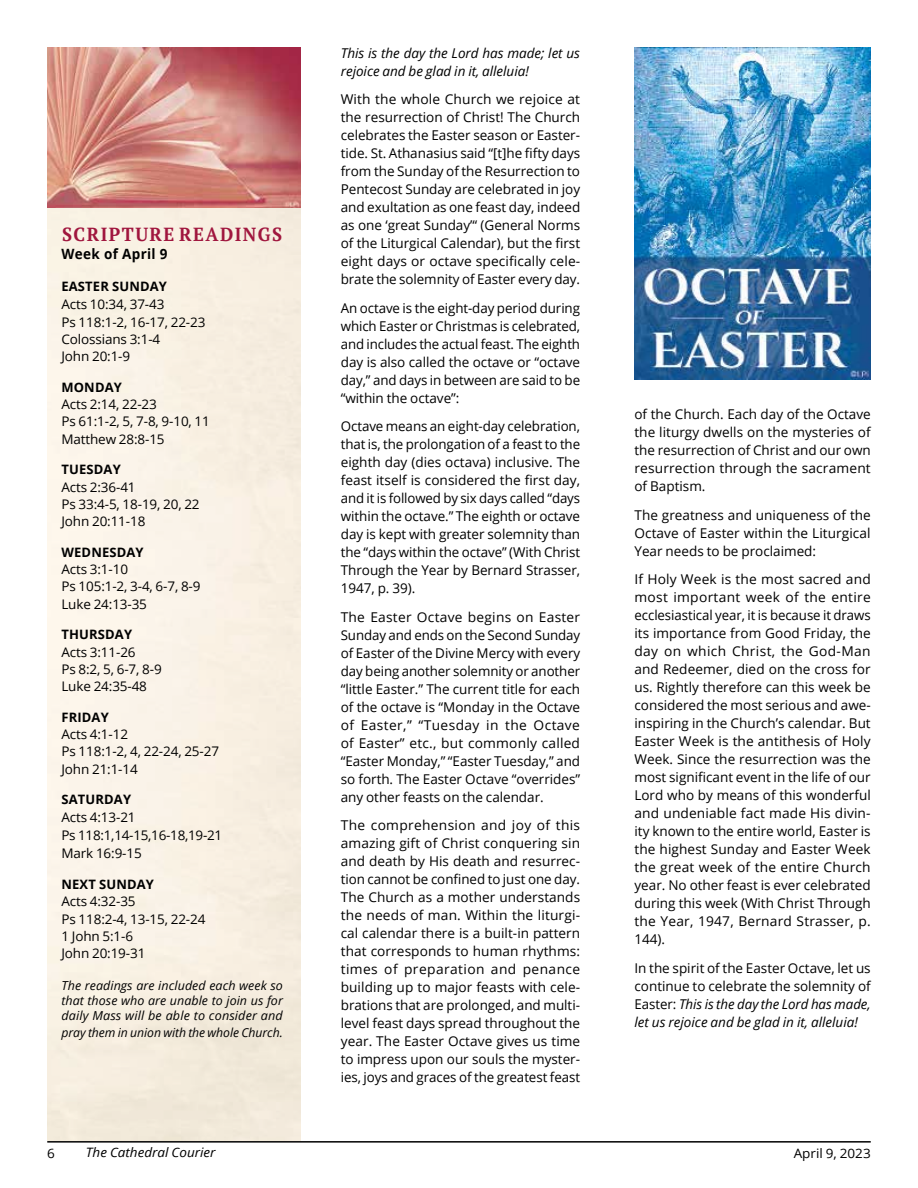
<style>
.page{position:relative;width:918px;height:1188px;background:#fff}
.page>*{position:absolute;margin:0;border:0;box-sizing:border-box;transform-origin:0 0}
.t1{font:700 18.9px "PT Serif";letter-spacing:.08em;color:#a0163e;scale:.95 1}
.t2{font:700 14.1px "Open Sans";letter-spacing:.025em;color:#000;scale:.95 1}
.t3{font:13.5px/18px "Open Sans";color:#000;text-align:justify}
.t4{font:italic 13.5px/18px "Open Sans";letter-spacing:-.005em;color:#000}
.t5{font:13.2px/17.2px "Open Sans";letter-spacing:-.01em;color:#000}
.t6{font:700 12.9px "Open Sans";letter-spacing:.01em;color:#000}
.t7{font:italic 12.9px "Open Sans";color:#000;scale:1.04 1}
.t8{font:12.9px "Open Sans";color:#000;scale:1.04 1}
.t9{font:italic 12.3px/15px "Open Sans";letter-spacing:.005em;color:#000;text-align:justify}
.s1{font-style:italic}
</style>
<div class="page">
<hr style="left:47px;top:1141px;width:824px;height:2px;background:#000">
<img style="left:47px;top:207px;width:253px;height:934px">
<img style="left:47px;top:47px;width:253px;height:160px">
<img style="left:634px;top:47px;width:237px;height:333px">
<h1 class="t1" style="left:62px;top:222px;width:233px">SCRIPTURE READINGS</h1>
<p class="t2" style="left:61px;top:244px;width:113px">Week of April 9</p>
<p class="t6" style="left:61px;top:277px;width:107px">EASTER SUNDAY</p>
<p class="t5" style="left:61px;top:295px;width:146px">Acts 10:34, 37-43<br>Ps 118:1-2, 16-17, 22-23<br>Colossians 3:1-4<br>John 20:1-9</p>
<p class="t6" style="left:61px;top:378px;width:62px">MONDAY</p>
<p class="t5" style="left:61px;top:395px;width:150px">Acts 2:14, 22-23<br>Ps 61:1-2, 5, 7-8, 9-10, 11<br>Matthew 28:8-15</p>
<p class="t6" style="left:61px;top:461px;width:61px">TUESDAY</p>
<p class="t5" style="left:61px;top:478px;width:140px">Acts 2:36-41<br>Ps 33:4-5, 18-19, 20, 22<br>John 20:11-18</p>
<p class="t6" style="left:61px;top:543px;width:84px">WEDNESDAY</p>
<p class="t5" style="left:61px;top:560px;width:141px">Acts 3:1-10<br>Ps 105:1-2, 3-4, 6-7, 8-9<br>Luke 24:13-35</p>
<p class="t6" style="left:61px;top:626px;width:72px">THURSDAY</p>
<p class="t5" style="left:61px;top:643px;width:102px">Acts 3:11-26<br>Ps 8:2, 5, 6-7, 8-9<br>Luke 24:35-48</p>
<p class="t6" style="left:61px;top:708px;width:49px">FRIDAY</p>
<p class="t5" style="left:61px;top:725px;width:159px">Acts 4:1-12<br>Ps 118:1-2, 4, 22-24, 25-27<br>John 21:1-14</p>
<p class="t6" style="left:61px;top:791px;width:71px">SATURDAY</p>
<p class="t5" style="left:61px;top:808px;width:162px;line-height:18px">Acts 4:13-21<br>Ps 118:1,14-15,16-18,19-21<br>Mark 16:9-15</p>
<p class="t6" style="left:61px;top:875px;width:94px">NEXT SUNDAY</p>
<p class="t5" style="left:61px;top:893px;width:146px">Acts 4:32-35<br>Ps 118:2-4, 13-15, 22-24<br>1 John 5:1-6<br>John 20:19-31</p>
<p class="t9" style="left:61px;top:978px;width:223px">The readings are included each week so that those who are unable to join us for daily Mass will be able to consider and</p>
<p class="t9" style="left:61px;top:1025px;width:223px">pray them in union with the whole Church.</p>
<p class="t4" style="left:341px;top:43px;width:241px">This is the day the Lord has made; let us rejoice and be glad in it, alleluia!</p>
<p class="t3" style="left:341px;top:90px;width:241px">With the whole Church we rejoice at the resurrection of Christ! The Church celebrates the Easter season or Easter&shy;tide. St. Athanasius said “[t]he fifty days from the Sunday of the Resurrection to Pentecost Sunday are celebrated in joy and exultation as one feast day, indeed as one ‘great Sunday’“ (General Norms of the Liturgical Calendar), but the first eight days or octave specifically cele&shy;brate the solemnity of Easter every day.</p>
<p class="t3" style="left:341px;top:298px;width:241px">An octave is the eight-day period during which Easter or Christmas is celebrated, and includes the actual feast. The eighth day is also called the octave or “octave day,” and days in between are said to be “within the octave”:</p>
<p class="t3" style="left:341px;top:417px;width:241px">Octave means an eight-day celebration, that is, the prolongation of a feast to the eighth day (dies octava) inclusive. The feast itself is considered the first day, and it is followed by six days called “days within the octave.” The eighth or octave day is kept with greater solemnity than the “days within the octave” (With Christ Through the Year by Bernard Strasser, 1947, p. 39).</p>
<p class="t3" style="left:341px;top:607px;width:241px">The Easter Octave begins on Easter Sunday and ends on the Second Sunday of Easter of the Divine Mercy with every day being another solemnity or another “little Easter.” The current title for each of the octave is “Monday in the Octave of Easter,” “Tuesday in the Octave of Easter” etc., but commonly called “Easter Monday,” “Easter Tuesday,” and so forth. The Easter Octave “overrides” any other feasts on the calendar.</p>
<p class="t3" style="left:341px;top:816px;width:241px">The comprehension and joy of this amazing gift of Christ conquering sin and death by His death and resurrec&shy;tion cannot be confined to just one day.<br>The Church as a mother understands the needs of man. Within the liturgi&shy;cal calendar there is a built-in pattern that corresponds to human rhythms: times of preparation and penance building up to major feasts with cele&shy;brations that are prolonged, and multi&shy;level feast days spread throughout the year. The Easter Octave gives us time to impress upon our souls the myster&shy;ies, joys and graces of the greatest feast</p>
<p class="t3" style="left:634px;top:405px;width:238px">of the Church. Each day of the Octave the liturgy dwells on the mysteries of the resurrection of Christ and our own resurrection through the sacrament of Baptism.</p>
<p class="t3" style="left:634px;top:506px;width:238px">The greatness and uniqueness of the Octave of Easter within the Liturgical Year needs to be proclaimed:</p>
<p class="t3" style="left:634px;top:570px;width:238px">If Holy Week is the most sacred and most important week of the entire ecclesiastical year, it is because it draws its importance from Good Friday, the day on which Christ, the God-Man and Redeemer, died on the cross for us. Rightly therefore can this week be considered the most serious and awe&shy;inspiring in the Church’s calendar. But Easter Week is the antithesis of Holy Week. Since the resurrection was the most significant event in the life of our Lord who by means of this wonderful and undeniable fact made His divin&shy;ity known to the entire world, Easter is the highest Sunday and Easter Week the great week of the entire Church year. No other feast is ever celebrated during this week (With Christ Through the Year, 1947, Bernard Strasser, p.<br>144).</p>
<p class="t3" style="left:634px;top:959px;width:238px">In the spirit of the Easter Octave, let us continue to celebrate the solemnity of Easter: <span class="s1">This is the day the Lord has made, let us rejoice and be glad in it, alleluia!</span></p>
<p class="t8" style="left:47px;top:1144px;width:9px">6</p>
<p class="t7" style="left:86px;top:1143px;width:126px">The Cathedral Courier</p>
<p class="t8" style="left:794px;top:1144px;width:76px">April 9, 2023</p>
</div>
